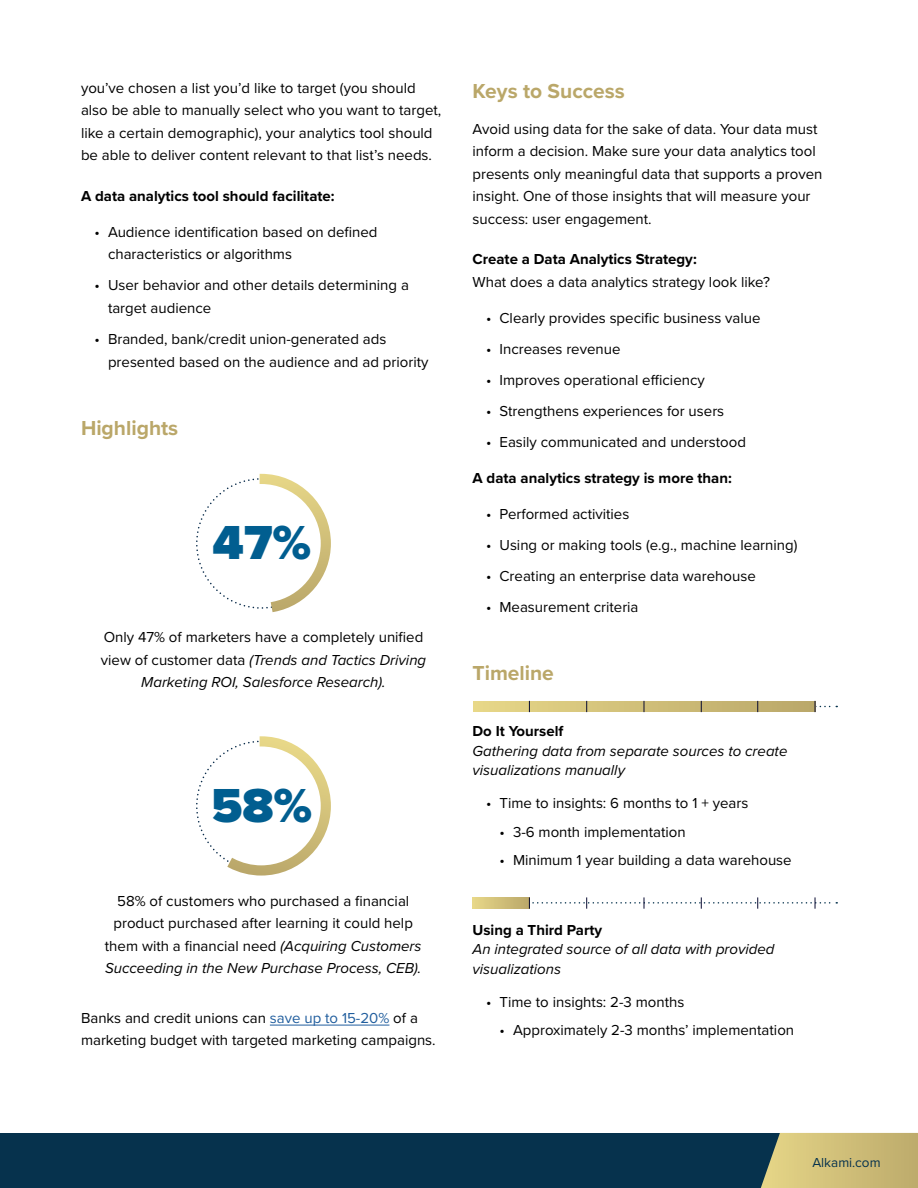
<style>
.page{position:relative;width:918px;height:1188px;background:#fff}
.page>*{position:absolute;margin:0;border:0;box-sizing:border-box;transform-origin:0 0}
.t1{font:900 49.5px "Proxima Nova";color:#015e90}
.t2{font:700 21px "Proxima Nova";color:#baa769}
.t3{font:15px/22.5px "Proxima Nova";color:#000}
.t4{font:700 15px "Proxima Nova";color:#000}
.t5{font:italic 15px/19.5px "Proxima Nova";color:#000}
.t6{font:13.5px "Proxima Nova";color:#06324d}
.s1{font-style:italic}
.s2{color:#215e9e}
</style>
<div class="page">
<div style="left:0;top:1133px;width:918px;height:55px;background:#06324d"></div>
<svg style="left:760px;top:1133px;width:158px;height:55px;background:#c2b575"></svg>
<hr style="left:270px;top:1025px;width:119px;height:1px;background:#215e9e">
<svg style="left:260px;top:474px;width:71px;height:138px"></svg>
<svg style="left:227px;top:736px;width:104px;height:140px"></svg>
<div style="left:472px;top:897px;width:58px;height:11px;background:#e5d587"></div>
<svg style="left:478px;top:897px;width:359px;height:12px"></svg>
<svg style="left:478px;top:701px;width:359px;height:11px;background:#cebf7e"></svg>
<p class="t3" style="left:81px;top:76px;width:362px">you’ve chosen a list you’d like to target (you should also be able to manually select who you want to target, like a certain demographic), your analytics tool should be able to deliver content relevant to that list’s needs.</p>
<p class="t4" style="left:81px;top:185px;width:255px">A data analytics tool should facilitate:</p>
<p class="t3" style="left:108px;top:220px;width:271px;text-indent:-14px">• Audience identification based on defined characteristics or algorithms</p>
<p class="t3" style="left:108px;top:274px;width:302px;text-indent:-14px">• User behavior and other details determining a target audience</p>
<p class="t3" style="left:108px;top:327px;width:322px;text-indent:-14px">• Branded, bank/credit union-generated ads presented based on the audience and ad priority</p>
<h2 class="t2" style="left:81px;top:412px;width:99px">Highlights</h2>
<h1 class="t1" style="left:213px;top:506px;width:100px">47%</h1>
<p class="t3" style="left:101px;top:625px;width:327px;text-align:center">Only 47% of marketers have a completely unified view of customer data <span class="s1">(Trends and Tactics Driving<br>Marketing ROI, Salesforce Research).</span></p>
<h1 class="t1" style="left:211px;top:768px;width:102px">58%</h1>
<p class="t3" style="left:105px;top:889px;width:318px;text-align:center">58% of customers who purchased a financial product purchased after learning it could help them with a financial need <span class="s1">(Acquiring Customers Succeeding in the New Purchase Process, CEB).</span></p>
<p class="t3" style="left:81px;top:1006px;width:356px">Banks and credit unions can <span class="s2">save up to 15-20%</span> of a marketing budget with targeted marketing campaigns.</p>
<h2 class="t2" style="left:472px;top:75px;width:154px">Keys to Success</h2>
<p class="t3" style="left:472px;top:117px;width:351px">Avoid using data for the sake of data. Your data must inform a decision. Make sure your data analytics tool presents only meaningful data that supports a proven insight. One of those insights that will measure your success: user engagement.</p>
<p class="t4" style="left:472px;top:248px;width:226px">Create a Data Analytics Strategy:</p>
<p class="t3" style="left:472px;top:270px;width:299px">What does a data analytics strategy look like?</p>
<p class="t3" style="left:486px;top:306px;width:276px">• Clearly provides specific business value</p>
<p class="t3" style="left:486px;top:337px;width:136px">• Increases revenue</p>
<p class="t3" style="left:486px;top:368px;width:220px">• Improves operational efficiency</p>
<p class="t3" style="left:486px;top:399px;width:240px">• Strengthens experiences for users</p>
<p class="t3" style="left:486px;top:430px;width:262px">• Easily communicated and understood</p>
<p class="t4" style="left:472px;top:467px;width:261px">A data analytics strategy is more than:</p>
<p class="t3" style="left:486px;top:502px;width:145px">• Performed activities</p>
<p class="t3" style="left:486px;top:533px;width:313px">• Using or making tools (e.g., machine learning)</p>
<p class="t3" style="left:486px;top:564px;width:271px">• Creating an enterprise data warehouse</p>
<p class="t3" style="left:486px;top:595px;width:154px">• Measurement criteria</p>
<h2 class="t2" style="left:472px;top:657px;width:83px">Timeline</h2>
<p class="t4" style="left:472px;top:720px;width:92px">Do It Yourself</p>
<p class="t5" style="left:472px;top:741px;width:317px">Gathering data from separate sources to create visualizations manually</p>
<p class="t3" style="left:486px;top:792px;width:264px">• Time to insights: 6 months to 1 + years</p>
<p class="t3" style="left:500px;top:820px;width:188px">• 3-6 month implementation</p>
<p class="t3" style="left:500px;top:848px;width:294px">• Minimum 1 year building a data warehouse</p>
<p class="t4" style="left:472px;top:919px;width:131px">Using a Third Party</p>
<p class="t5" style="left:472px;top:939px;width:304px">An integrated source of all data with provided visualizations</p>
<p class="t3" style="left:486px;top:990px;width:200px">• Time to insights: 2-3 months</p>
<p class="t3" style="left:500px;top:1018px;width:296px">• Approximately 2-3 months’ implementation</p>
<p class="t6" style="left:812px;top:1153px;width:70px">Alkami.com</p>
</div>
